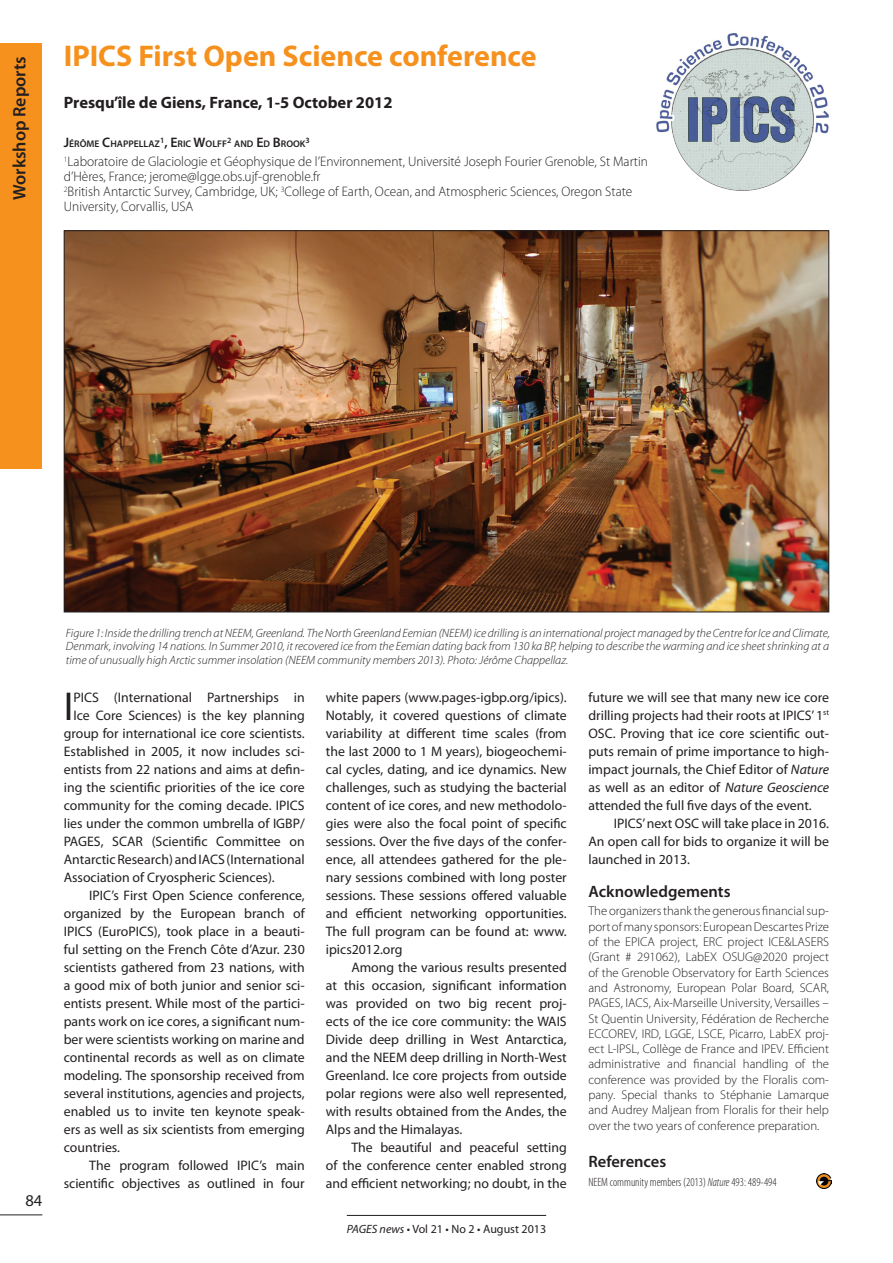
<style>
.page{position:relative;width:893px;height:1263px;background:#fff}
.page>*{position:absolute;margin:0;border:0;box-sizing:border-box;transform-origin:0 0}
.t1{font:40.5px "Myriad Pro";color:#231f20}
.t2{font:700 30px "Myriad Pro";color:#f6911e}
.t3{font:600 18px "Myriad Pro";color:#231f20}
.t4{font:700 16.5px "Myriad Pro";color:#231f20}
.t5{font:600 16.5px "Myriad Pro";color:#231f20}
.t6{font:16.5px "Myriad Pro";color:#231f20}
.t7{font:13.8px/18px "Myriad Pro";color:#231f20;text-align:justify}
.t8{font:300 13.8px/15px "Myriad Pro";color:#231f20}
.t9{font:300 12.75px/15.3px "Myriad Pro";color:#231f20;text-align:justify}
.t10{font:italic 300 12px/13.5px "Myriad Pro";color:#231f20;text-align:justify}
.t11{font:300 condensed 12px "Myriad Pro";color:#231f20}
.t12{font:12px "Myriad Pro";color:#231f20}
.t13{font:600 9.6px "Myriad Pro";color:#231f20}
.t14{font:600 8.1px "Myriad Pro";color:#231f20}
.s1{font-size:13.8px}
.s2{font-style:italic}
</style>
<div class="page">
<hr style="left:0;top:1214px;width:42px;height:1px;background:#231f20">
<hr style="left:347px;top:1215px;width:199px;height:1px;background:#231f20">
<div style="left:0;top:43px;width:42px;height:425px;background:#f6911e"></div>
<img style="left:816px;top:1174px;width:15px;height:14px">
<img style="left:66px;top:232px;width:761px;height:378px">
<img style="left:656px;top:33px;width:173px;height:157px">
<h3 class="t3" style="left:8px;top:200px;width:145px;rotate:-90deg">Workshop Reports</h3>
<h2 class="t2" style="left:64px;top:36px;width:474px">IPICS First Open Science conference</h2>
<p class="t4" style="left:64px;top:92px;width:330px">Presqu’île de Giens, France, 1-5 October 2012</p>
<p class="t13" style="left:64px;top:138px;width:165px"><span class="s1">J</span>ÉRÔME <span class="s1">C</span>HAPPELLAZ<sup>1</sup><span class="s1">, E</span>RIC <span class="s1">W</span>OLFF</p>
<p class="t14" style="left:227px;top:135px;width:6px">2</p>
<p class="t13" style="left:234px;top:138px;width:73px">AND <span class="s1">E</span>D <span class="s1">B</span>ROOK</p>
<p class="t14" style="left:306px;top:135px;width:6px">3</p>
<p class="t8" style="left:64px;top:155px;width:586px"><sup>1</sup>Laboratoire de Glaciologie et Géophysique de l’Environnement, Université Joseph Fourier Grenoble, St Martin d’Hères, France; jerome@lgge.obs.ujf-grenoble.fr<br><sup>2</sup>British Antarctic Survey, Cambridge, UK; <sup>3</sup>College of Earth, Ocean, and Atmospheric Sciences, Oregon State University, Corvallis, USA</p>
<p class="t6" style="left:25px;top:1190px;width:18px">84</p>
<p class="t10" style="left:66px;top:626px;width:765px">Figure 1: Inside the drilling trench at NEEM, Greenland. The North Greenland Eemian (NEEM) ice drilling is an international project managed by the Centre for Ice and Climate, Denmark, involving 14 nations. In Summer 2010, it recovered ice from the Eemian dating back from 130 ka BP, helping to describe the warming and ice sheet shrinking at a time of unusually high Arctic summer insolation (NEEM community members 2013). Photo: Jérôme Chappellaz.</p>
<h1 class="t1" style="left:64px;top:681px;width:11px">I</h1>
<p class="t7" style="left:73px;top:688px;width:233px">PICS (International Partnerships in</p>
<p class="t7" style="left:73px;top:706px;width:233px">Ice Core Sciences) is the key planning</p>
<p class="t7" style="left:64px;top:724px;width:242px">group for international ice core scientists.</p>
<p class="t7" style="left:64px;top:742px;width:242px">Established in 2005, it now includes sci-</p>
<p class="t7" style="left:64px;top:760px;width:242px">entists from 22 nations and aims at defin-</p>
<p class="t7" style="left:64px;top:778px;width:242px">ing the scientific priorities of the ice core</p>
<p class="t7" style="left:64px;top:796px;width:242px">community for the coming decade. IPICS</p>
<p class="t7" style="left:64px;top:814px;width:242px">lies under the common umbrella of IGBP/</p>
<p class="t7" style="left:64px;top:832px;width:242px">PAGES, SCAR (Scientific Committee on</p>
<p class="t7" style="left:64px;top:850px;width:242px">Antarctic Research) and IACS (International</p>
<p class="t7" style="left:64px;top:868px;width:213px">Association of Cryospheric Sciences).</p>
<p class="t7" style="left:89px;top:886px;width:217px">IPIC’s First Open Science conference,</p>
<p class="t7" style="left:64px;top:904px;width:242px">organized by the European branch of</p>
<p class="t7" style="left:64px;top:922px;width:242px">IPICS (EuroPICS), took place in a beauti-</p>
<p class="t7" style="left:64px;top:940px;width:242px">ful setting on the French Côte d’Azur. 230</p>
<p class="t7" style="left:64px;top:958px;width:242px">scientists gathered from 23 nations, with</p>
<p class="t7" style="left:64px;top:976px;width:242px">a good mix of both junior and senior sci-</p>
<p class="t7" style="left:64px;top:994px;width:242px">entists present. While most of the partici-</p>
<p class="t7" style="left:64px;top:1012px;width:242px">pants work on ice cores, a significant num-</p>
<p class="t7" style="left:64px;top:1030px;width:242px">ber were scientists working on marine and</p>
<p class="t7" style="left:64px;top:1048px;width:242px">continental records as well as on climate</p>
<p class="t7" style="left:64px;top:1066px;width:242px">modeling. The sponsorship received from</p>
<p class="t7" style="left:64px;top:1084px;width:242px">several institutions, agencies and projects,</p>
<p class="t7" style="left:64px;top:1102px;width:242px">enabled us to invite ten keynote speak-</p>
<p class="t7" style="left:64px;top:1120px;width:242px">ers as well as six scientists from emerging</p>
<p class="t7" style="left:64px;top:1138px;width:58px">countries.</p>
<p class="t7" style="left:89px;top:1156px;width:217px">The program followed IPIC’s main</p>
<p class="t7" style="left:64px;top:1174px;width:242px">scientific objectives as outlined in four</p>
<p class="t7" style="left:326px;top:688px;width:242px">white papers (www.pages-igbp.org/ipics).<br>Notably, it covered questions of climate variability at different time scales (from the last 2000 to 1 M years), biogeochemi&shy;cal cycles, dating, and ice dynamics. New challenges, such as studying the bacterial content of ice cores, and new methodolo&shy;gies were also the focal point of specific sessions. Over the five days of the confer&shy;ence, all attendees gathered for the ple&shy;nary sessions combined with long poster sessions. These sessions offered valuable and efficient networking opportunities.<br>The full program can be found at: www. ipics2012.org</p>
<p class="t7" style="left:326px;top:958px;width:242px;text-indent:26px">Among the various results presented at this occasion, significant information was provided on two big recent proj&shy;ects of the ice core community: the WAIS Divide deep drilling in West Antarctica, and the NEEM deep drilling in North-West Greenland. Ice core projects from outside polar regions were also well represented, with results obtained from the Andes, the Alps and the Himalayas.</p>
<p class="t7" style="left:326px;top:1138px;width:242px;text-indent:26px">The beautiful and peaceful setting of the conference center enabled strong and efficient networking; no doubt, in the</p>
<p class="t12" style="left:347px;top:1221px;width:201px"><span class="s2">PAGES news</span> • Vol 21 • No 2 • August 2013</p>
<p class="t7" style="left:588px;top:688px;width:242px">future we will see that many new ice core drilling projects had their roots at IPICS’ 1<sup>st </sup>OSC. Proving that ice core scientific out&shy;puts remain of prime importance to high&shy;impact journals, the Chief Editor of <span class="s2">Nature </span>as well as an editor of <span class="s2">Nature Geoscience </span>attended the full five days of the event.</p>
<p class="t7" style="left:588px;top:814px;width:242px;text-indent:26px">IPICS’ next OSC will take place in 2016.<br>An open call for bids to organize it will be launched in 2013.</p>
<p class="t5" style="left:588px;top:881px;width:144px">Acknowledgements</p>
<p class="t9" style="left:588px;top:904px;width:242px">The organizers thank the generous financial sup&shy;port of many sponsors: European Descartes Prize of the EPICA project, ERC project ICE&amp;LASERS (Grant # 291062), LabEX OSUG@2020 project of the Grenoble Observatory for Earth Sciences and Astronomy, European Polar Board, SCAR, PAGES, IACS, Aix-Marseille University, Versailles – St Quentin University, Fédération de Recherche ECCOREV, IRD, LGGE, LSCE, Picarro, LabEX proj&shy;ect L-IPSL, Collège de France and IPEV. Efficient administrative and financial handling of the conference was provided by the Floralis com&shy;pany. Special thanks to Stéphanie Lamarque and Audrey Maljean from Floralis for their help over the two years of conference preparation.</p>
<p class="t5" style="left:588px;top:1151px;width:79px">References</p>
<p class="t11" style="left:588px;top:1176px;width:190px">NEEM community members (2013) <span class="s2">Nature</span> 493: 489-494</p>
</div>
